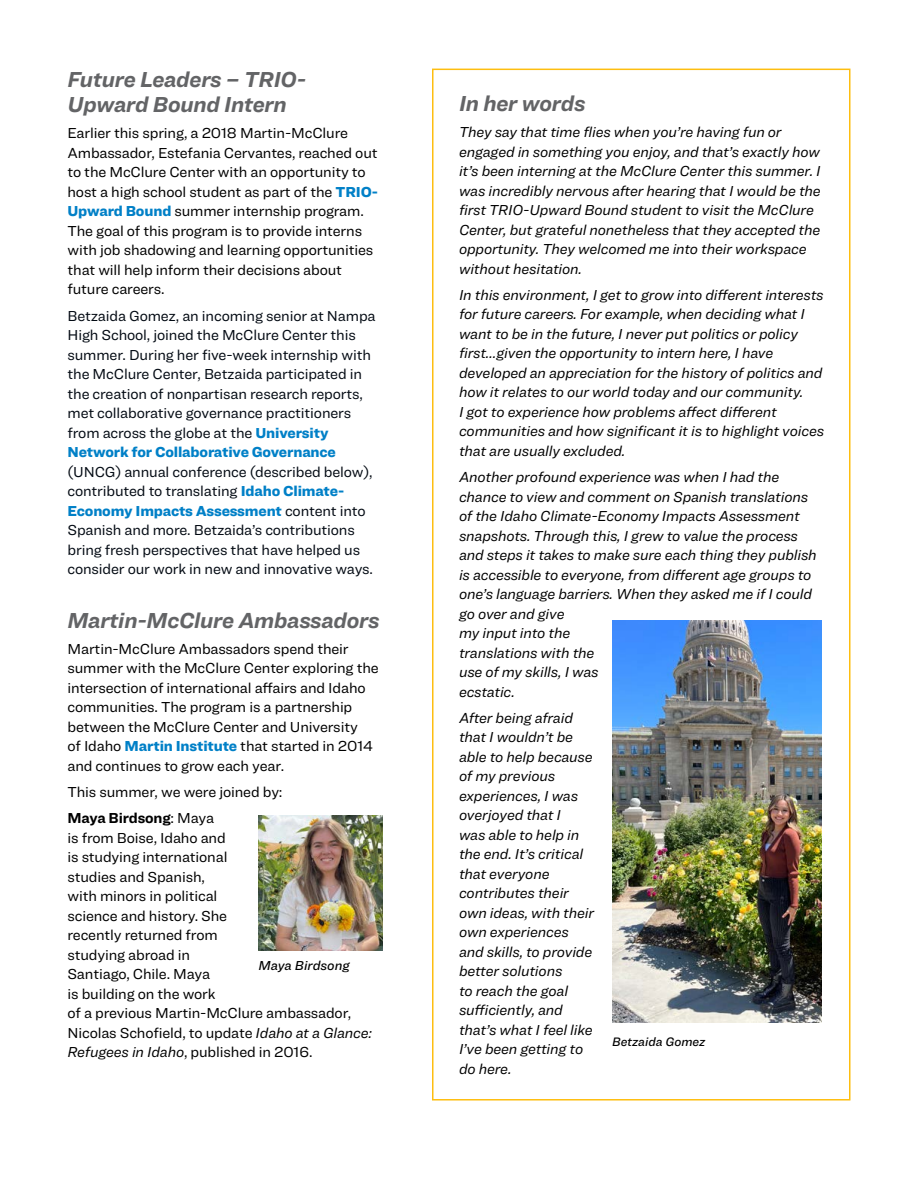
<style>
.page{position:relative;width:918px;height:1188px;background:#fff}
.page>*{position:absolute;margin:0;border:0;box-sizing:border-box;transform-origin:0 0}
.t1{font:italic 700 22.5px/25.5px "Ringside";letter-spacing:-.01em;color:#636466}
.t2{font:italic 15px/19.5px "Ringside";letter-spacing:-.01em;color:#000}
.t3{font:15px/19.5px "Ringside";letter-spacing:-.01em;color:#000}
.t4{font:15px/19.5px "Ringside";letter-spacing:-.01em;color:#030a13}
.t5{font:13.5px "Ringside Regular Med Ital";color:#000}
.t6{font:12.75px "Ringside Regular Med Ital";color:#000}
.s1{font-weight:900;color:#0080c7}
.s2{font-weight:700}
.s3{font-style:italic}
</style>
<div class="page">
<div style="left:432px;top:69px;width:418px;height:1032px;border:2px solid #febe10"></div>
<img style="left:258px;top:815px;width:124px;height:135px">
<img style="left:612px;top:620px;width:210px;height:403px">
<h1 class="t1" style="left:68px;top:66px;width:240px">Future Leaders – TRIO-<br>Upward Bound Intern</h1>
<p class="t3" style="left:68px;top:123px;width:312px">Earlier this spring, a 2018 Martin-McClure Ambassador, Estefania Cervantes, reached out to the McClure Center with an opportunity to host a high school student as part of the <span class="s1">TRIO-Upward Bound</span> summer internship program.<br>The goal of this program is to provide interns with job shadowing and learning opportunities that will help inform their decisions about future careers.</p>
<p class="t4" style="left:68px;top:306px;width:310px">Betzaida Gomez, an incoming senior at Nampa High School, joined the McClure Center this summer. During her five-week internship with the McClure Center, Betzaida participated in the creation of nonpartisan research reports, met collaborative governance practitioners from across the globe at the <span class="s1">University Network for Collaborative Governance</span></p>
<p class="t4" style="left:68px;top:462px;width:307px">(UNCG) annual conference (described below), contributed to translating <span class="s1">Idaho Climate-Economy Impacts Assessment</span> content into Spanish and more. Betzaida’s contributions bring fresh perspectives that have helped us consider our work in new and innovative ways.</p>
<h1 class="t1" style="left:68px;top:606px;width:313px">Martin-McClure Ambassadors</h1>
<p class="t3" style="left:68px;top:639px;width:313px">Martin-McClure Ambassadors spend their summer with the McClure Center exploring the intersection of international affairs and Idaho communities. The program is a partnership between the McClure Center and University<br>of Idaho <span class="s1">Martin Institute</span> that started in 2014 and continues to grow each year.</p>
<p class="t3" style="left:68px;top:778px;width:217px;line-height:26.2px">This summer, we were joined by:<br><span class="s2">Maya Birdsong</span>: Maya</p>
<p class="t3" style="left:68px;top:828px;width:306px">is from Boise, Idaho and<br>is studying international<br>studies and Spanish,<br>with minors in political<br>science and history. She<br>recently returned from<br>studying abroad in<br>Santiago, Chile. Maya<br>is building on the work<br>of a previous Martin-McClure ambassador,<br>Nicolas Schofield, to update <span class="s3">Idaho at a Glance:<br>Refugees in Idaho</span>, published in 2016.</p>
<p class="t5" style="left:258px;top:956px;width:93px">Maya Birdsong</p>
<h1 class="t1" style="left:459px;top:90px;width:128px">In her words</h1>
<p class="t2" style="left:459px;top:122px;width:363px">They say that time flies when you’re having fun or engaged in something you enjoy, and that’s exactly how it’s been interning at the McClure Center this summer. I was incredibly nervous after hearing that I would be the first TRIO-Upward Bound student to visit the McClure Center, but grateful nonetheless that they accepted the opportunity. They welcomed me into their workspace without hesitation.</p>
<p class="t2" style="left:459px;top:285px;width:367px">In this environment, I get to grow into different interests for future careers. For example, when deciding what I want to be in the future, I never put politics or policy first…given the opportunity to intern here, I have developed an appreciation for the history of politics and how it relates to our world today and our community.<br>I got to experience how problems affect different communities and how significant it is to highlight voices that are usually excluded.</p>
<p class="t2" style="left:459px;top:467px;width:359px">Another profound experience was when I had the chance to view and comment on Spanish translations of the Idaho Climate-Economy Impacts Assessment snapshots. Through this, I grew to value the process and steps it takes to make sure each thing they publish is accessible to everyone, from different age groups to one’s language barriers. When they asked me if I could go over and give<br>my input into the<br>translations with the<br>use of my skills, I was<br>ecstatic.</p>
<p class="t2" style="left:459px;top:708px;width:137px">After being afraid that I wouldn’t be able to help because of my previous experiences, I was overjoyed that I<br>was able to help in the end. It’s critical that everyone contributes their own ideas, with their own experiences and skills, to provide better solutions<br>to reach the goal sufficiently, and that’s what I feel like<br>I’ve been getting to do here.</p>
<p class="t6" style="left:612px;top:1032px;width:95px">Betzaida Gomez</p>
</div>
